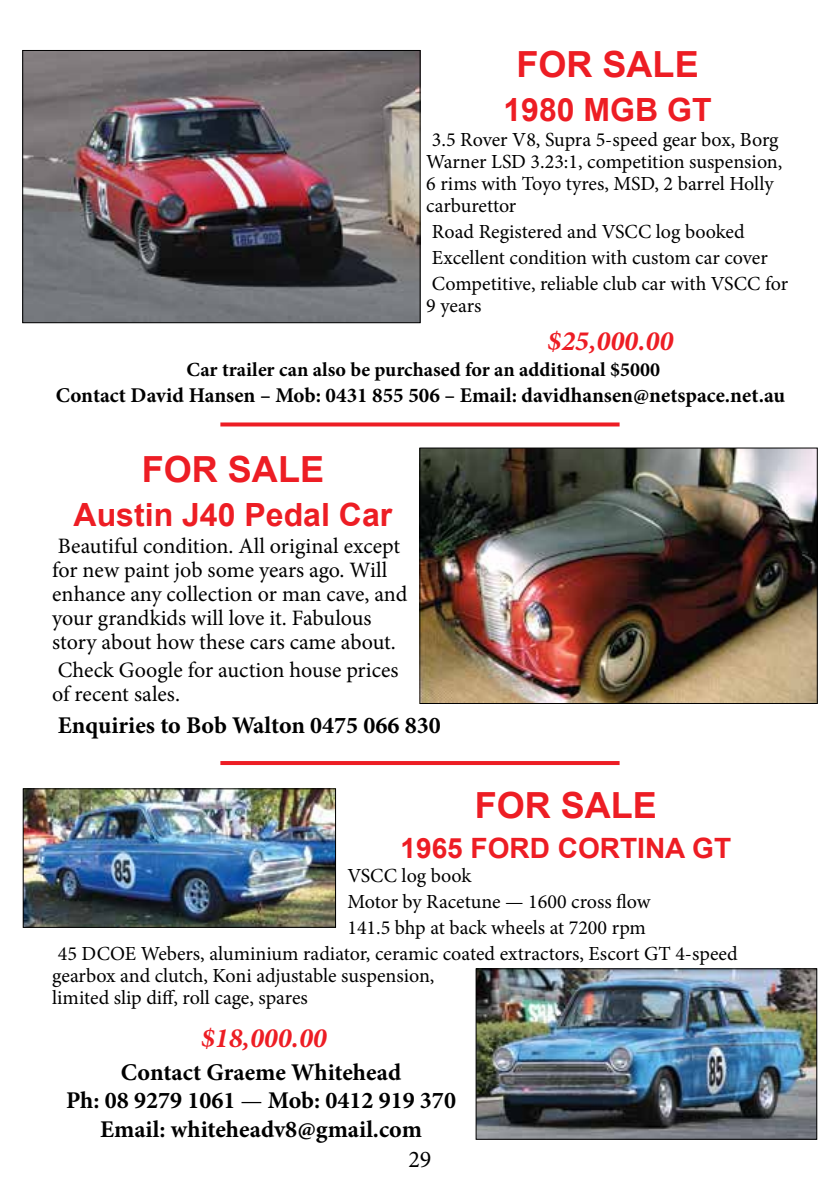
<style>
.page{position:relative;width:840px;height:1191px;background:#fff}
.page>*{position:absolute;margin:0;border:0;box-sizing:border-box;transform-origin:0 0}
.t1{font:700 36px "Arial";color:#ed1d24}
.t2{font:700 32px "Arial";color:#ed1d24}
.t3{font:italic 700 28px "Minion Pro";color:#ed1d24}
.t4{font:700 28px "Arial";color:#ed1d24}
.t5{font:700 24px/28.8px "Minion Pro";color:#000;text-align:center}
.t6{font:24px "Minion Pro";color:#000}
.t7{font:22px/24px "Minion Pro";color:#000}
.t8{font:700 21px "Minion Pro";color:#000}
.t9{font:20px/22px "Minion Pro";color:#000}
.t10{font:700 20px "Minion Pro";color:#000}
.s1{font-weight:400}
</style>
<div class="page">
<hr style="left:220px;top:761px;width:399px;height:4px;background:#ed1d24">
<img style="left:25px;top:790px;width:309px;height:135px">
<div style="left:23px;top:788px;width:313px;height:139px;border:1px solid #000"></div>
<img style="left:477px;top:970px;width:337px;height:167px">
<div style="left:475px;top:968px;width:341px;height:171px;border:1px solid #000"></div>
<img style="left:421px;top:449px;width:394px;height:253px">
<div style="left:419px;top:447px;width:398px;height:257px;border:1px solid #000"></div>
<svg style="left:220px;top:422px;width:399px;height:4px;fill:#ed1d24"></svg>
<img style="left:24px;top:52px;width:394px;height:269px">
<div style="left:22px;top:50px;width:398px;height:273px;border:1px solid #000"></div>
<h1 class="t1" style="left:516px;top:41px;width:184px">FOR SALE</h1>
<h2 class="t2" style="left:503px;top:89px;width:210px">1980 MGB GT</h2>
<p class="t9" style="left:426px;top:129px;width:357px">3.5 Rover V8, Supra 5-speed gear box, Borg Warner LSD 3.23:1, competition suspension, 6 rims with Toyo tyres, MSD, 2 barrel Holly carburettor</p>
<p class="t9" style="left:431px;top:219px;width:357px;line-height:26px">Road Registered and VSCC log booked<br>Excellent condition with custom car cover<br>Competitive, reliable club car with VSCC for</p>
<p class="t9" style="left:426px;top:295px;width:57px">9 years</p>
<h3 class="t3" style="left:547px;top:321px;width:127px">$25,000.00</h3>
<p class="t10" style="left:186px;top:355px;width:474px">Car trailer can also be purchased for an additional $5000</p>
<p class="t8" style="left:56px;top:380px;width:730px">Contact David Hansen – Mob: 0431 855 506 – Email: davidhansen@netspace.net.au</p>
<h1 class="t1" style="left:142px;top:445px;width:184px">FOR SALE</h1>
<h2 class="t2" style="left:74px;top:493px;width:320px">Austin J40 Pedal Car</h2>
<p class="t7" style="left:52px;top:533px;width:356px">Beautiful condition. All original except for new paint job some years ago. Will enhance any collection or man cave, and your grandkids will love it. Fabulous story about how these cars came about.</p>
<p class="t7" style="left:52px;top:657px;width:348px">Check Google for auction house prices of recent sales.</p>
<p class="t5" style="left:58px;top:711px;width:384px">Enquiries to Bob Walton 0475 066 830</p>
<h1 class="t1" style="left:474px;top:781px;width:184px">FOR SALE</h1>
<h3 class="t4" style="left:400px;top:829px;width:332px">1965 FORD CORTINA GT</h3>
<p class="t9" style="left:347px;top:865px;width:126px">VSCC log book</p>
<p class="t9" style="left:347px;top:891px;width:304px">Motor by Racetune — 1600 cross flow</p>
<p class="t9" style="left:347px;top:917px;width:300px">141.5 bhp at back wheels at 7200 rpm</p>
<p class="t9" style="left:58px;top:943px;width:681px">45 DCOE Webers, aluminium radiator, ceramic coated extractors, Escort GT 4-speed</p>
<p class="t9" style="left:52px;top:965px;width:383px">gearbox and clutch, Koni adjustable suspension, limited slip diff, roll cage, spares</p>
<h3 class="t3" style="left:201px;top:1018px;width:127px">$18,000.00</h3>
<p class="t5" style="left:66px;top:1057px;width:391px">Contact Graeme Whitehead<br>Ph: 08 9279 1061 <span class="s1">—</span> Mob: 0412 919 370<br>Email: whiteheadv8@gmail.com</p>
<p class="t6" style="left:408px;top:1143px;width:25px">29</p>
</div>
